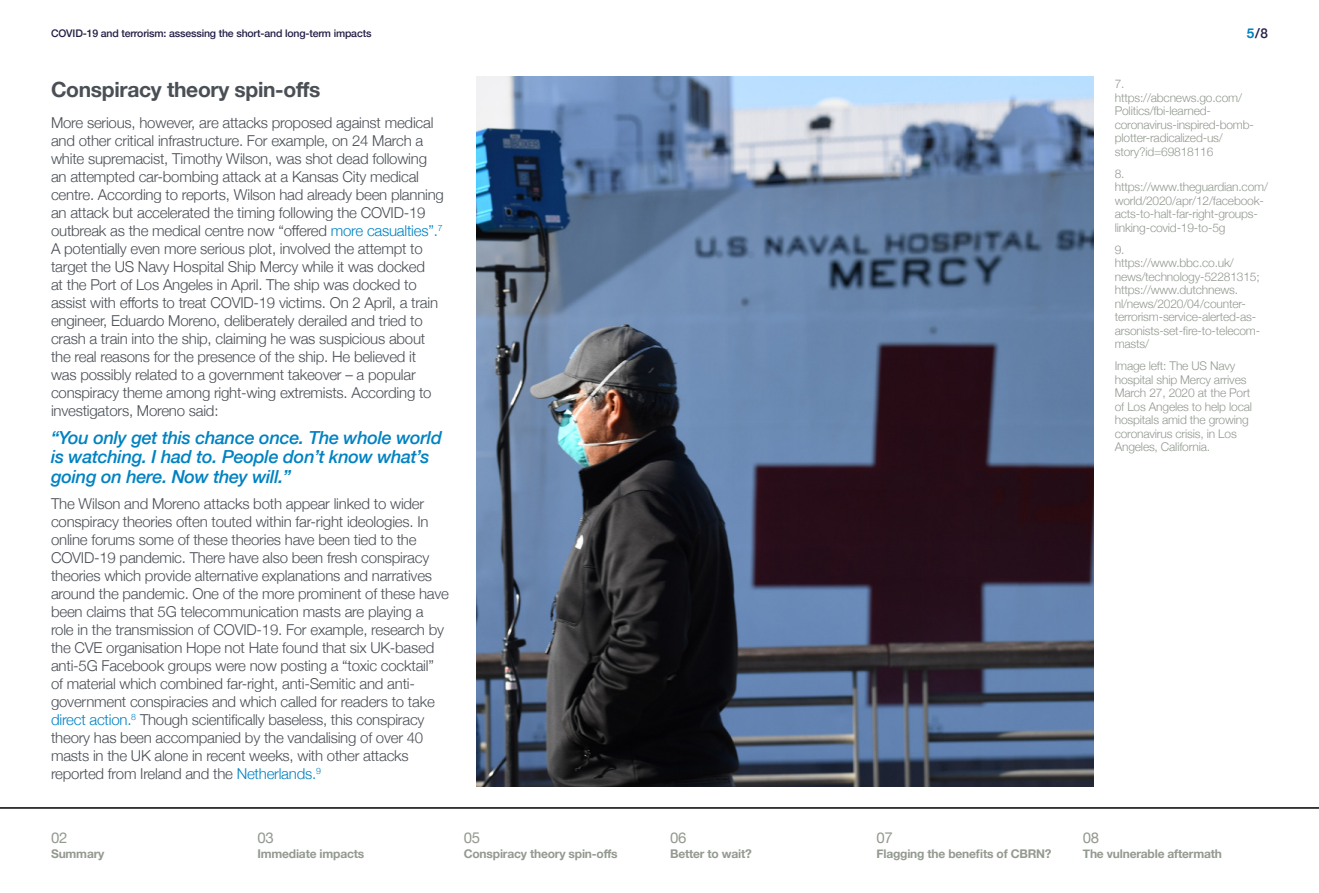
<style>
.page{position:relative;width:1319px;height:893px;background:#fff}
.page>*{position:absolute;margin:0;border:0;box-sizing:border-box;transform-origin:0 0}
.t1{font:700 21px "Helvetica Neue";letter-spacing:-.015em;color:#4a4f55}
.t2{font:italic 500 18px/19.5px "Helvetica Neue";letter-spacing:-.015em;color:#0082c2}
.t3{font:300 15px/18px "Helvetica Neue";letter-spacing:-.015em;color:#4a4f55}
.t4{font:15px "Helvetica Neue";letter-spacing:-.015em;color:#939a90}
.t5{font:500 13.5px "Helvetica Neue";color:#231e46}
.t6{font:300 12px/13.5px "Helvetica Neue";letter-spacing:-.015em;color:#939a90}
.t7{font:700 12px "Helvetica Neue";letter-spacing:-.015em;color:#939a90}
.t8{font:500 10.5px "Helvetica Neue";letter-spacing:-.015em;color:#231e46}
.s1{font-weight:700;color:#0082c2}
.s2{color:#0082c2}
</style>
<div class="page">
<hr style="left:0;top:807px;width:1318px;height:2px;background:#000">
<img style="left:476px;top:77px;width:617px;height:710px">
<p class="t8" style="left:51px;top:25px;width:322px">COVID-19 and terrorism: assessing the short-and long-term impacts</p>
<p class="t5" style="left:1246px;top:23px;width:23px"><span class="s1">5</span>/8</p>
<h1 class="t1" style="left:51px;top:73px;width:271px">Conspiracy theory spin-offs</h1>
<p class="t3" style="left:51px;top:112px;width:394px">More serious, however, are attacks proposed against medical and other critical infrastructure. For example, on 24 March a white supremacist, Timothy Wilson, was shot dead following an attempted car-bombing attack at a Kansas City medical centre. According to reports, Wilson had already been planning an attack but accelerated the timing following the COVID-19 outbreak as the medical centre now “offered <span class="s2">more casualties”.</span><sup>7<br></sup>A potentially even more serious plot, involved the attempt to target the US Navy Hospital Ship Mercy while it was docked<br>at the Port of Los Angeles in April. The ship was docked to assist with efforts to treat COVID-19 victims. On 2 April, a train engineer, Eduardo Moreno, deliberately derailed and tried to crash a train into the ship, claiming he was suspicious about the real reasons for the presence of the ship. He believed it was possibly related to a government takeover – a popular conspiracy theme among right-wing extremists. According to investigators, Moreno said:</p>
<p class="t2" style="left:51px;top:426px;width:392px">“You only get this chance once. The whole world is watching. I had to. People don’t know what’s going on here. Now they will.”</p>
<p class="t3" style="left:51px;top:494px;width:399px">The Wilson and Moreno attacks both appear linked to wider conspiracy theories often touted within far-right ideologies. In online forums some of these theories have been tied to the COVID-19 pandemic. There have also been fresh conspiracy theories which provide alternative explanations and narratives around the pandemic. One of the more prominent of these have been claims that 5G telecommunication masts are playing a role in the transmission of COVID-19. For example, research by the CVE organisation Hope not Hate found that six UK-based anti-5G Facebook groups were now posting a “toxic cocktail” of material which combined far-right, anti-Semitic and anti&shy;government conspiracies and which called for readers to take <span class="s2">direct action.</span><sup>8</sup> Though scientifically baseless, this conspiracy theory has been accompanied by the vandalising of over 40 masts in the UK alone in recent weeks, with other attacks reported from Ireland and the <span class="s2">Netherlands.</span><sup>9</sup></p>
<p class="t6" style="left:1114px;top:76px;width:141px">7. https://abcnews.go.com/<br>Politics/fbi-learned&shy;coronavirus-inspired-bomb&shy;plotter-radicalized-us/ story?id=69818116</p>
<p class="t6" style="left:1114px;top:166px;width:155px">8. https://www.theguardian.com/ world/2020/apr/12/facebook&shy;acts-to-halt-far-right-groups&shy;linking-covid-19-to-5g</p>
<p class="t6" style="left:1114px;top:242px;width:147px">9.<br>https://www.bbc.co.uk/ news/technology-52281315; https://www.dutchnews. nl/news/2020/04/counter&shy;terrorism-service-alerted-as&shy;arsonists-set-fire-to-telecom&shy;masts/</p>
<p class="t6" style="left:1114px;top:358px;width:139px">Image left: The US Navy hospital ship Mercy arrives<br>March 27, 2020 at the Port of Los Angeles to help local hospitals amid the growing coronavirus crisis, in Los<br>Angeles, California.</p>
<p class="t4" style="left:51px;top:826px;width:18px">02</p>
<p class="t7" style="left:51px;top:844px;width:55px">Summary</p>
<p class="t4" style="left:257px;top:826px;width:18px">03</p>
<p class="t7" style="left:257px;top:844px;width:108px">Immediate impacts</p>
<p class="t4" style="left:463px;top:826px;width:18px">05</p>
<p class="t7" style="left:463px;top:844px;width:155px">Conspiracy theory spin-offs</p>
<p class="t4" style="left:670px;top:826px;width:18px">06</p>
<p class="t7" style="left:670px;top:844px;width:83px">Better to wait?</p>
<p class="t4" style="left:876px;top:826px;width:18px">07</p>
<p class="t7" style="left:876px;top:844px;width:176px">Flagging the benefits of CBRN?</p>
<p class="t4" style="left:1082px;top:826px;width:18px">08</p>
<p class="t7" style="left:1082px;top:844px;width:140px">The vulnerable aftermath</p>
</div>
